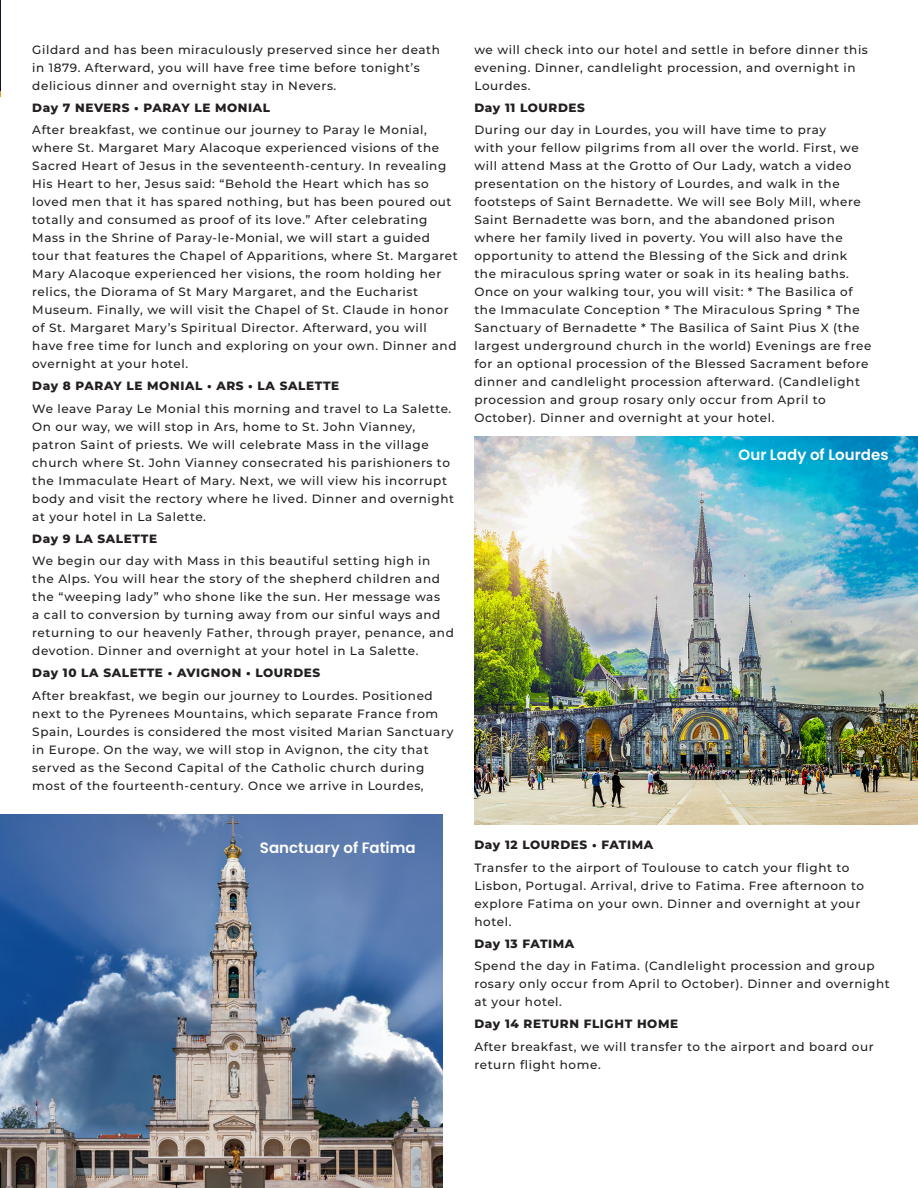
<style>
.page{position:relative;width:918px;height:1188px;background:#fff}
.page>*{position:absolute;margin:0;border:0;box-sizing:border-box;transform-origin:0 0}
.t1{font:600 15px "Poppins";letter-spacing:.005em;color:#fff}
.Body_Text{font:500 12px/18px "Montserrat";letter-spacing:.05em;color:#231f20}
.Body_Text-2{font:800 12px "Montserrat";letter-spacing:.05em;color:#231f20}
</style>
<div class="page">
<img style="left:474px;top:437px;width:444px;height:387px">
<img style="left:1px;top:815px;width:442px;height:373px">
<hr style="left:0;top:0;width:1px;height:97px;background:#e79a22">
<hr style="left:0;top:0;width:1px;height:91px;background:#091823">
<p class="Body_Text" style="left:32px;top:40px;width:409px">Gildard and has been miraculously preserved since her death in 1879. Afterward, you will have free time before tonight’s delicious dinner and overnight stay in Nevers.</p>
<p class="Body_Text-2" style="left:32px;top:99px;width:239px">Day 7 NEVERS • PARAY LE MONIAL</p>
<p class="Body_Text" style="left:32px;top:120px;width:427px">After breakfast, we continue our journey to Paray le Monial, where St. Margaret Mary Alacoque experienced visions of the Sacred Heart of Jesus in the seventeenth-century. In revealing His Heart to her, Jesus said: “Behold the Heart which has so loved men that it has spared nothing, but has been poured out totally and consumed as proof of its love.” After celebrating Mass in the Shrine of Paray-le-Monial, we will start a guided tour that features the Chapel of Apparitions, where St. Margaret Mary Alacoque experienced her visions, the room holding her relics, the Diorama of St Mary Margaret, and the Eucharist Museum. Finally, we will visit the Chapel of St. Claude in honor of St. Margaret Mary’s Spiritual Director. Afterward, you will have free time for lunch and exploring on your own. Dinner and overnight at your hotel.</p>
<p class="Body_Text-2" style="left:32px;top:377px;width:309px">Day 8 PARAY LE MONIAL • ARS • LA SALETTE</p>
<p class="Body_Text" style="left:32px;top:399px;width:423px">We leave Paray Le Monial this morning and travel to La Salette.<br>On our way, we will stop in Ars, home to St. John Vianney, patron Saint of priests. We will celebrate Mass in the village church where St. John Vianney consecrated his parishioners to the Immaculate Heart of Mary. Next, we will view his incorrupt body and visit the rectory where he lived. Dinner and overnight at your hotel in La Salette.</p>
<p class="Body_Text-2" style="left:32px;top:530px;width:126px">Day 9 LA SALETTE</p>
<p class="Body_Text" style="left:32px;top:551px;width:423px">We begin our day with Mass in this beautiful setting high in the Alps. You will hear the story of the shepherd children and the “weeping lady” who shone like the sun. Her message was<br>a call to conversion by turning away from our sinful ways and returning to our heavenly Father, through prayer, penance, and devotion. Dinner and overnight at your hotel in La Salette.</p>
<p class="Body_Text-2" style="left:32px;top:664px;width:290px">Day 10 LA SALETTE • AVIGNON • LOURDES</p>
<p class="Body_Text" style="left:32px;top:686px;width:423px">After breakfast, we begin our journey to Lourdes. Positioned next to the Pyrenees Mountains, which separate France from Spain, Lourdes is considered the most visited Marian Sanctuary in Europe. On the way, we will stop in Avignon, the city that served as the Second Capital of the Catholic church during most of the fourteenth-century. Once we arrive in Lourdes,</p>
<p class="Body_Text" style="left:474px;top:40px;width:395px">we will check into our hotel and settle in before dinner this evening. Dinner, candlelight procession, and overnight in<br>Lourdes.</p>
<p class="Body_Text-2" style="left:474px;top:99px;width:112px">Day 11 LOURDES</p>
<p class="Body_Text" style="left:474px;top:120px;width:399px">During our day in Lourdes, you will have time to pray<br>with your fellow pilgrims from all over the world. First, we will attend Mass at the Grotto of Our Lady, watch a video presentation on the history of Lourdes, and walk in the footsteps of Saint Bernadette. We will see Boly Mill, where Saint Bernadette was born, and the abandoned prison where her family lived in poverty. You will also have the opportunity to attend the Blessing of the Sick and drink the miraculous spring water or soak in its healing baths.<br>Once on your walking tour, you will visit: * The Basilica of the Immaculate Conception * The Miraculous Spring * The Sanctuary of Bernadette * The Basilica of Saint Pius X (the largest underground church in the world) Evenings are free for an optional procession of the Blessed Sacrament before dinner and candlelight procession afterward. (Candlelight procession and group rosary only occur from April to October). Dinner and overnight at your hotel.</p>
<p class="t1" style="left:738px;top:446px;width:152px">Our Lady of Lourdes</p>
<p class="t1" style="left:260px;top:839px;width:157px">Sanctuary of Fatima</p>
<p class="Body_Text-2" style="left:474px;top:836px;width:180px">Day 12 LOURDES • FATIMA</p>
<p class="Body_Text" style="left:474px;top:858px;width:391px">Transfer to the airport of Toulouse to catch your flight to Lisbon, Portugal. Arrival, drive to Fatima. Free afternoon to explore Fatima on your own. Dinner and overnight at your hotel.</p>
<p class="Body_Text-2" style="left:474px;top:935px;width:102px">Day 13 FATIMA</p>
<p class="Body_Text" style="left:474px;top:956px;width:417px">Spend the day in Fatima. (Candlelight procession and group rosary only occur from April to October). Dinner and overnight at your hotel.</p>
<p class="Body_Text-2" style="left:474px;top:1015px;width:205px">Day 14 RETURN FLIGHT HOME</p>
<p class="Body_Text" style="left:474px;top:1037px;width:401px">After breakfast, we will transfer to the airport and board our return flight home.</p>
</div>
